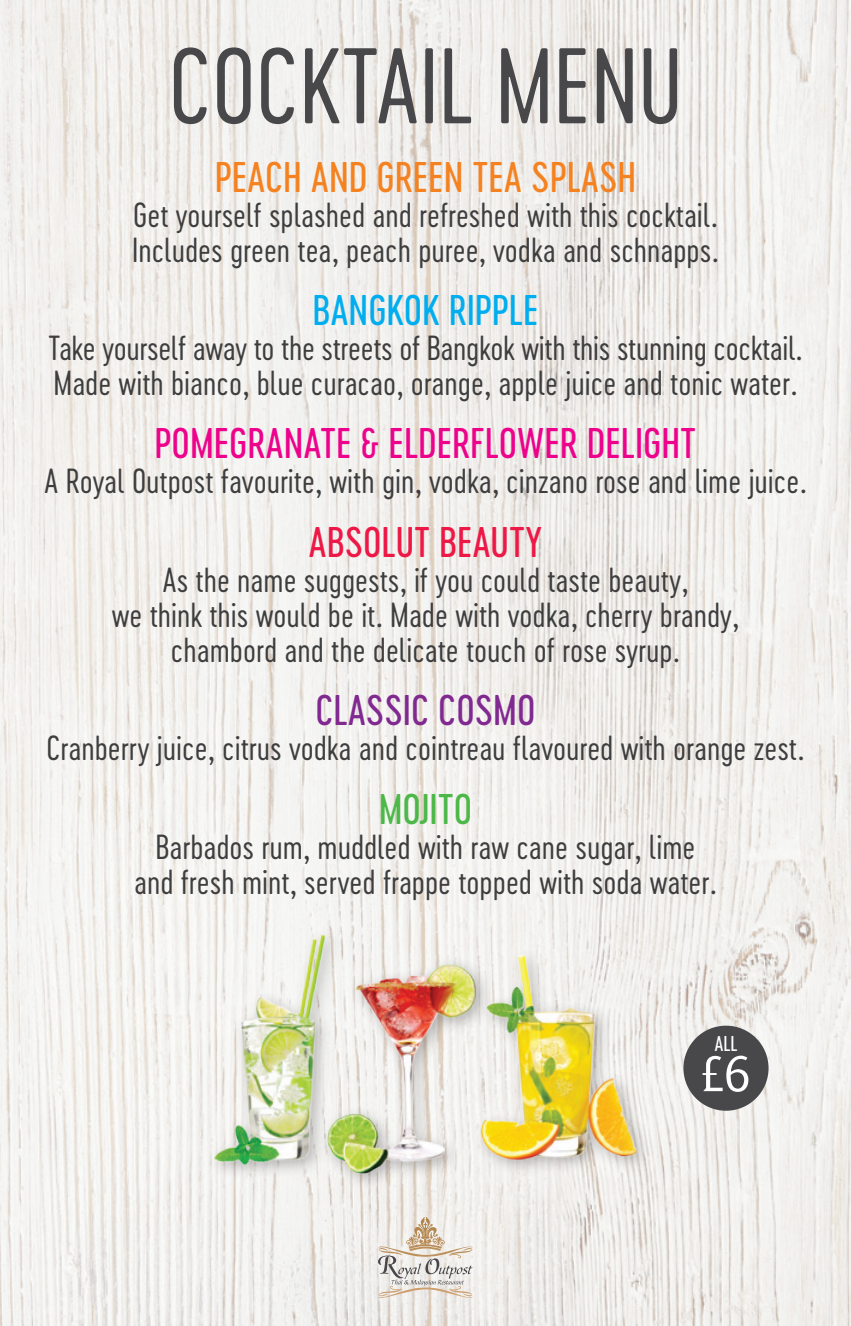
<style>
.page{position:relative;width:851px;height:1326px;background:#fff}
.page>*{position:absolute;margin:0;border:0;box-sizing:border-box;transform-origin:0 0}
.t1{font:100px "Cervo Neue Light Neue";color:#484749}
.t2{font:300 52.5px "Bosis Std";color:#fff}
.Drink_Title{font:40px "Cervo Neue Regular Neue";color:#ed028c}
.Drink_Title-2{font:40px "Cervo Neue Regular Neue";color:#f58220}
.Drink_Title-3{font:40px "Cervo Neue Regular Neue";color:#00aeef}
.Drink_Title-4{font:40px "Cervo Neue Regular Neue";color:#ed1845}
.Drink_Title-5{font:40px "Cervo Neue Regular Neue";color:#802990}
.Drink_Title-6{font:40px "Cervo Neue Regular Neue";color:#4cb848}
.Description{font:32.5px/35px "Cervo Neue Light Neue";color:#3e3e3f}
.t3{font:20px "Cervo Neue Regular Neue";color:#fff}
</style>
<div class="page">
<img style="left:0;top:0;width:850px;height:1325px">
<div style="left:207px;top:926px;width:446px;height:264px;background:#231f20;opacity:.3"></div>
<img style="left:202px;top:922px;width:446px;height:261px">
<svg style="left:378px;top:1216px;width:96px;height:83px"></svg>
<div style="left:683px;top:1025px;width:85px;height:85px;background:#484749;border-radius:50%"></div>
<p class="t1" style="left:169px;top:21px;width:515px">COCKTAIL MENU</p>
<p class="Drink_Title-2" style="left:215px;top:150px;width:423px">PEACH AND GREEN TEA SPLASH</p>
<p class="Description" style="left:132px;top:197px;width:588px">Get yourself splashed and refreshed with this cocktail.<br>Includes green tea, peach puree, vodka and schnapps.</p>
<p class="Drink_Title-3" style="left:312px;top:284px;width:227px">BANGKOK RIPPLE</p>
<p class="Description" style="left:48px;top:330px;width:755px">Take yourself away to the streets of Bangkok with this stunning cocktail.<br>Made with bianco, blue curacao, orange, apple juice and tonic water.</p>
<p class="Drink_Title" style="left:155px;top:417px;width:543px">POMEGRANATE &amp; ELDERFLOWER DELIGHT</p>
<p class="Description" style="left:44px;top:463px;width:764px">A Royal Outpost favourite, with gin, vodka, cinzano rose and lime juice.</p>
<p class="Drink_Title-4" style="left:308px;top:515px;width:235px">ABSOLUT BEAUTY</p>
<p class="Description" style="left:112px;top:562px;width:629px;text-align:center">As the name suggests, if you could taste beauty,<br>we think this would be it. Made with vodka, cherry brandy, chambord and the delicate touch of rose syrup.</p>
<p class="Drink_Title-5" style="left:315px;top:684px;width:221px">CLASSIC COSMO</p>
<p class="Description" style="left:46px;top:730px;width:759px">Cranberry juice, citrus vodka and cointreau flavoured with orange zest.</p>
<p class="Drink_Title-6" style="left:378px;top:782px;width:95px">MOJITO</p>
<p class="Description" style="left:134px;top:828px;width:584px;text-align:center">Barbados rum, muddled with raw cane sugar, lime and fresh mint, served frappe topped with soda water.</p>
<p class="t3" style="left:714px;top:1030px;width:25px">ALL</p>
<p class="t2" style="left:701px;top:1045px;width:51px">£6</p>
</div>
